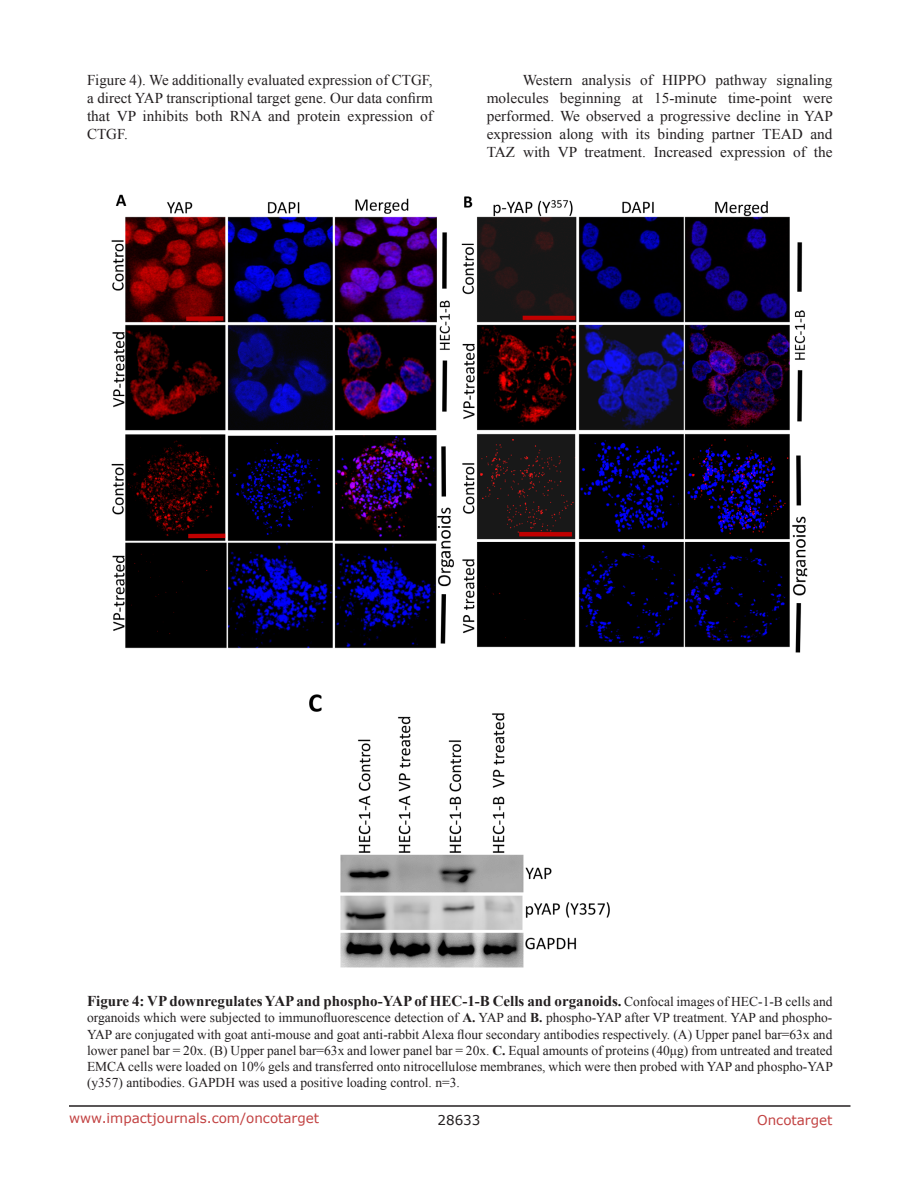
<style>
.page{position:relative;width:918px;height:1188px;background:#fff}
.page>*{position:absolute;margin:0;border:0;box-sizing:border-box;transform-origin:0 0}
.BodyText{font:15px/18px "Times New Roman";color:#231f20;text-align:justify}
.figuretext{font:700 15px "Times New Roman";color:#231f20}
.figuretext-2{font:13.5px/16.2px "Times New Roman";color:#231f20;text-align:justify}
.t1{font:13.5px "Verdana";color:#c24141}
.t2{font:13.5px "Verdana";color:#231f20}
.s1{font-weight:400;font-size:13.5px}
.s2{font-weight:700}
</style>
<div class="page">
<hr style="left:69px;top:1105px;width:781px;height:2px;background:#231f20">
<img style="left:111px;top:194px;width:697px;height:459px">
<img style="left:309px;top:694px;width:301px;height:274px">
<p class="BodyText" style="left:87px;top:71px;width:347px">Figure 4). We additionally evaluated expression of CTGF, a direct YAP transcriptional target gene. Our data confirm that VP inhibits both RNA and protein expression of CTGF.</p>
<p class="BodyText" style="left:487px;top:71px;width:348px;text-indent:36px">Western analysis of HIPPO pathway signaling molecules beginning at 15-minute time-point were performed. We observed a progressive decline in YAP expression along with its binding partner TEAD and TAZ with VP treatment. Increased expression of the</p>
<p class="figuretext" style="left:87px;top:990px;width:747px">Figure 4: VP downregulates YAP and phospho-YAP of HEC-1-B Cells and organoids. <span class="s1">Confocal images of HEC-1-B cells and</span></p>
<p class="figuretext-2" style="left:87px;top:1009px;width:747px">organoids which were subjected to immunofluorescence detection of <span class="s2">A.</span> YAP and <span class="s2">B.</span> phospho-YAP after VP treatment. YAP and phospho-YAP are conjugated with goat anti-mouse and goat anti-rabbit Alexa flour secondary antibodies respectively. (A) Upper panel bar=63x and lower panel bar = 20x. (B) Upper panel bar=63x and lower panel bar = 20x. <span class="s2">C.</span> Equal amounts of proteins (40μg) from untreated and treated EMCA cells were loaded on 10% gels and transferred onto nitrocellulose membranes, which were then probed with YAP and phospho-YAP (y357) antibodies. GAPDH was used a positive loading control. n=3.</p>
<p class="t1" style="left:69px;top:1109px;width:252px">www.impactjournals.com/oncotarget</p>
<p class="t2" style="left:438px;top:1111px;width:44px">28633</p>
<p class="t1" style="left:757px;top:1111px;width:77px">Oncotarget</p>
</div>
